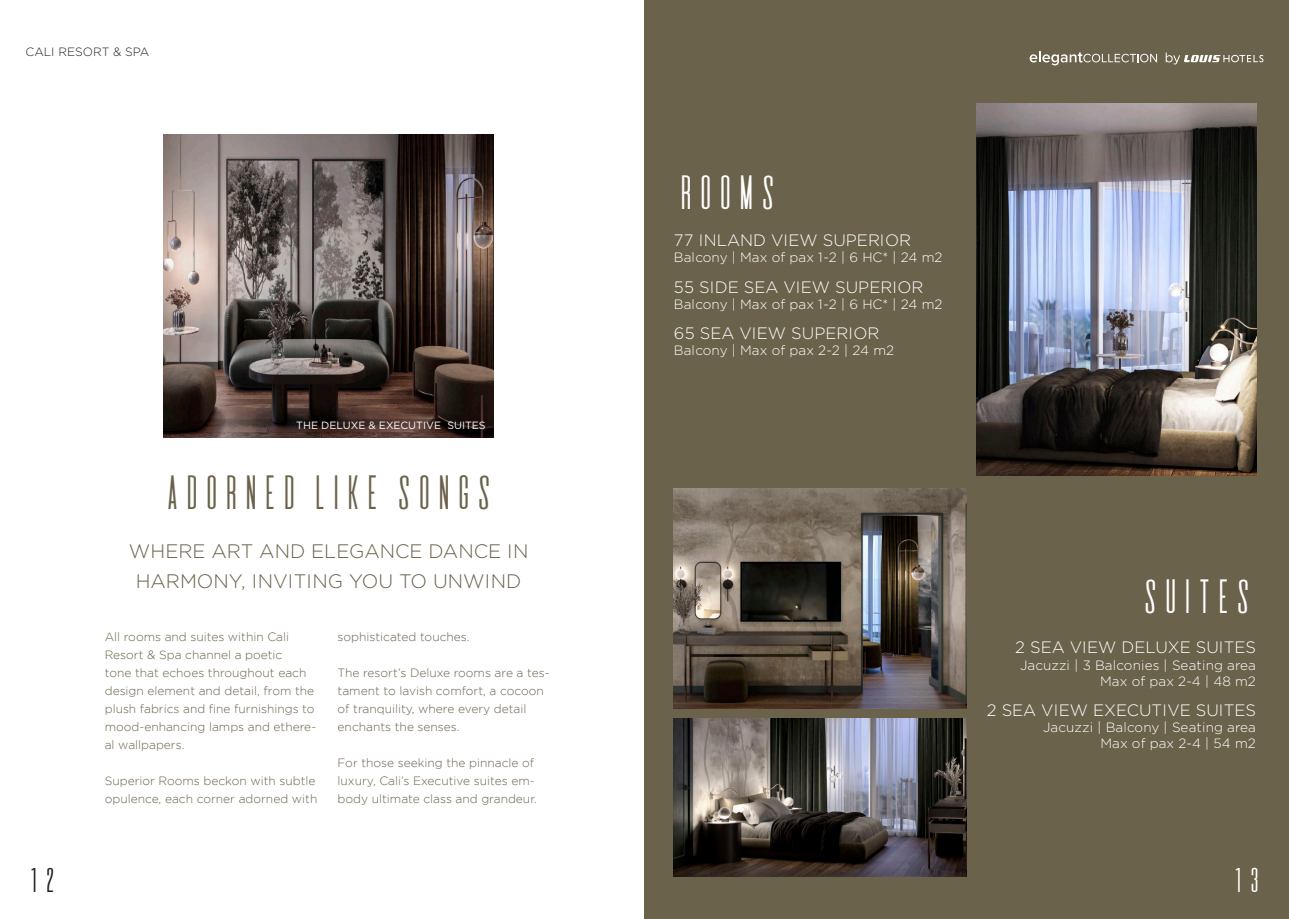
<style>
.page{position:relative;width:1289px;height:919px;background:#fff}
.page>*{position:absolute;margin:0;border:0;box-sizing:border-box;transform-origin:0 0}
.t1{font:42px "De Valencia";letter-spacing:-.12em;color:#6b624b}
.t2{font:42px "De Valencia";letter-spacing:-.12em;color:#fff}
.t3{font:30px "De Valencia";color:#231f20}
.t4{font:30px "De Valencia";color:#fff}
.t5{font:300 19.5px "Gotham Greek";color:#6b624b}
.t6{font:300 16.5px "Gotham Greek";color:#fff}
.t7{font:300 13.5px "Gotham Greek";color:#fff}
.t8{font:300 12px/18px "Gotham";color:#6b624b}
.t9{font:300 12px "Gotham Greek";color:#231f20}
.t10{font:10.5px "Gotham Greek";color:#fff}
</style>
<div class="page">
<div style="left:644px;top:0;width:644px;height:918px;background:#6b624b"></div>
<img style="left:164px;top:134px;width:329px;height:303px">
<img style="left:976px;top:103px;width:280px;height:373px">
<img style="left:674px;top:488px;width:292px;height:220px">
<img style="left:673px;top:718px;width:293px;height:158px">
<svg style="left:1029px;top:52px;width:128px;height:13px"></svg>
<svg style="left:1165px;top:53px;width:98px;height:11px"></svg>
<p class="t9" style="left:26px;top:45px;width:125px">CALI RESORT &amp; SPA</p>
<p class="t10" style="left:296px;top:419px;width:191px">THE DELUXE &amp; EXECUTIVE SUITES</p>
<p class="t1" style="left:160px;top:469px;width:338px">ADORNED LIKE SONGS</p>
<p class="t5" style="left:129px;top:540px;width:401px">WHERE ART AND ELEGANCE DANCE IN</p>
<p class="t5" style="left:136px;top:570px;width:387px">HARMONY, INVITING YOU TO UNWIND</p>
<p class="t8" style="left:105px;top:627px;width:213px">All rooms and suites within Cali<br>Resort &amp; Spa channel a poetic<br>tone that echoes throughout each design element and detail, from the plush fabrics and fine furnishings to mood-enhancing lamps and ethere&shy;al wallpapers.</p>
<p class="t8" style="left:105px;top:771px;width:214px">Superior Rooms beckon with subtle opulence, each corner adorned with</p>
<p class="t8" style="left:337px;top:627px;width:133px">sophisticated touches.</p>
<p class="t8" style="left:337px;top:663px;width:213px">The resort’s Deluxe rooms are a tes&shy;tament to lavish comfort, a cocoon of tranquility, where every detail enchants the senses.</p>
<p class="t8" style="left:337px;top:753px;width:201px">For those seeking the pinnacle of luxury, Cali’s Executive suites em&shy;body ultimate class and grandeur.</p>
<p class="t2" style="left:674px;top:169px;width:109px">ROOMS</p>
<p class="t6" style="left:674px;top:231px;width:238px">77 INLAND VIEW SUPERIOR</p>
<p class="t7" style="left:674px;top:250px;width:270px">Balcony | Max of pax 1-2 | 6 HC* | 24 m2</p>
<p class="t6" style="left:674px;top:278px;width:251px">55 SIDE SEA VIEW SUPERIOR</p>
<p class="t7" style="left:674px;top:296px;width:270px">Balcony | Max of pax 1-2 | 6 HC* | 24 m2</p>
<p class="t6" style="left:674px;top:324px;width:207px">65 SEA VIEW SUPERIOR</p>
<p class="t7" style="left:674px;top:343px;width:222px">Balcony | Max of pax 2-2 | 24 m2</p>
<p class="t2" style="left:1137px;top:573px;width:120px">SUITES</p>
<p class="t6" style="left:1015px;top:638px;width:242px">2 SEA VIEW DELUXE SUITES</p>
<p class="t7" style="left:1020px;top:657px;width:237px">Jacuzzi | 3 Balconies | Seating area</p>
<p class="t7" style="left:1100px;top:673px;width:157px">Max of pax 2-4 | 48 m2</p>
<p class="t6" style="left:986px;top:701px;width:271px">2 SEA VIEW EXECUTIVE SUITES</p>
<p class="t7" style="left:1043px;top:720px;width:214px">Jacuzzi | Balcony | Seating area</p>
<p class="t7" style="left:1100px;top:736px;width:157px">Max of pax 2-4 | 54 m2</p>
<p class="t3" style="left:26px;top:863px;width:35px">12</p>
<p class="t4" style="left:1229px;top:863px;width:35px">13</p>
</div>
